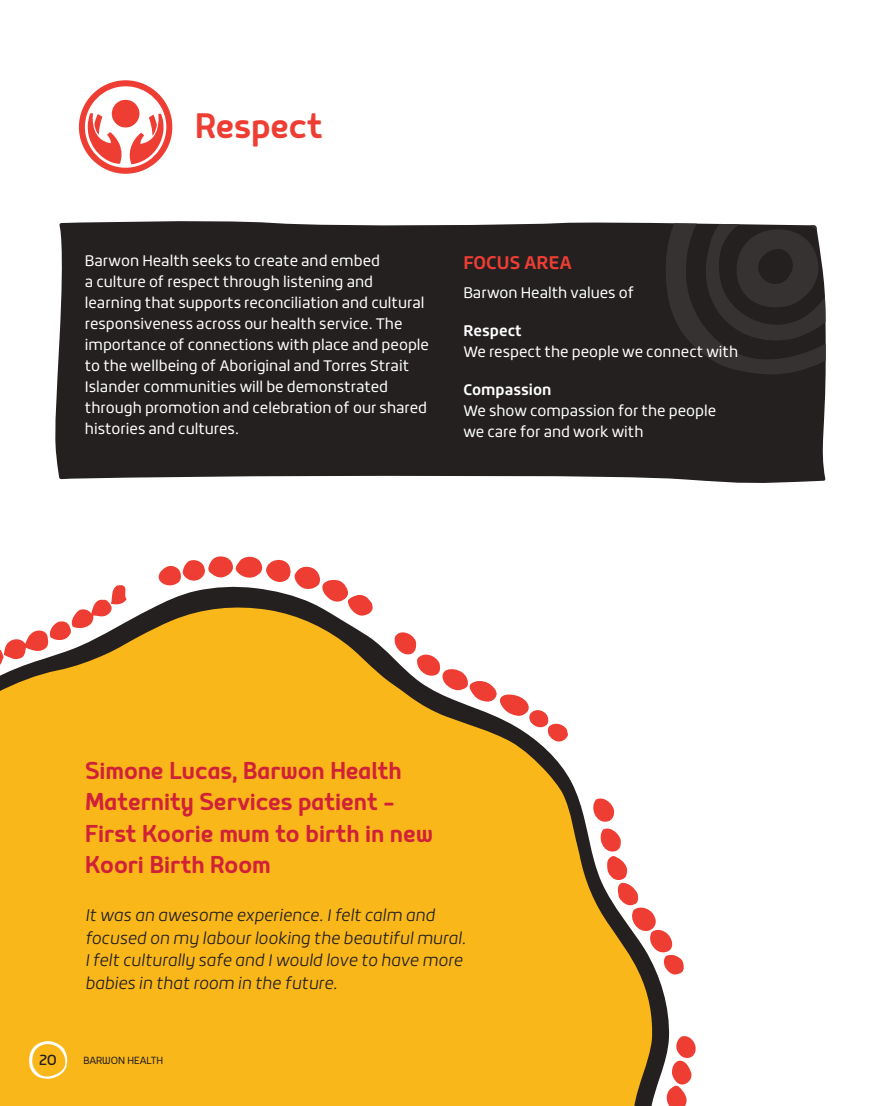
<style>
.page{position:relative;width:893px;height:1106px;background:#fff}
.page>*{position:absolute;margin:0;border:0;box-sizing:border-box;transform-origin:0 0}
.Heading_1{font:43.5px "Mairy Regular 5";color:#ee3e34}
.Heading_1-2{font:30px/31.5px "Mairy Regular 5";color:#d12138}
.Headings_2{font:700 18px "Roihu";color:#ee3e34}
.Highlight{font:18px "Mairy";color:#231f20}
.t1{font:italic 300 16.5px/22.5px "Roihu";color:#231f20}
.Body{font:15px/21px "Roihu";color:#fff}
.Heading_3{font:700 15px "Roihu";color:#fff}
.t2{font:12.75px "Mairy Regular 4";color:#231f20}
</style>
<div class="page">
<hr style="left:892px;top:0;width:1px;height:1106px;background:#ee3e34">
<svg style="left:892px;top:303px;width:1px;height:803px"></svg>
<div style="left:55px;top:221px;width:771px;height:262px;background:#252020"></div>
<svg style="left:664px;top:221px;width:162px;height:153px"></svg>
<svg style="left:79px;top:80px;width:94px;height:94px"></svg>
<svg style="left:0;top:605px;width:670px;height:501px;fill:#f9b71a"></svg>
<svg style="left:664px;top:1033px;width:32px;height:73px"></svg>
<svg style="left:0;top:585px;width:129px;height:85px"></svg>
<svg style="left:589px;top:796px;width:95px;height:178px"></svg>
<svg style="left:393px;top:628px;width:175px;height:115px"></svg>
<svg style="left:157px;top:556px;width:216px;height:61px"></svg>
<svg style="left:29px;top:1040px;width:38px;height:38px"></svg>
<p class="Heading_1" style="left:195px;top:100px;width:129px">Respect</p>
<p class="Body" style="left:85px;top:250px;width:346px">Barwon Health seeks to create and embed<br>a culture of respect through listening and learning that supports reconciliation and cultural responsiveness across our health service. The importance of connections with place and people to the wellbeing of Aboriginal and Torres Strait Islander communities will be demonstrated through promotion and celebration of our shared histories and cultures.</p>
<p class="Headings_2" style="left:463px;top:252px;width:110px">FOCUS AREA</p>
<p class="Body" style="left:463px;top:282px;width:172px">Barwon Health values of</p>
<p class="Heading_3" style="left:463px;top:322px;width:60px">Respect</p>
<p class="Body" style="left:463px;top:341px;width:276px">We respect the people we connect with</p>
<p class="Heading_3" style="left:463px;top:381px;width:90px">Compassion</p>
<p class="Body" style="left:463px;top:400px;width:254px">We show compassion for the people we care for and work with</p>
<p class="Heading_1-2" style="left:85px;top:753px;width:350px">Simone Lucas, Barwon Health<br>Maternity Services patient -<br>First Koorie mum to birth in new<br>Koori Birth Room</p>
<p class="t1" style="left:85px;top:904px;width:382px">It was an awesome experience. I felt calm and focused on my labour looking the beautiful mural.<br>I felt culturally safe and I would love to have more babies in that room in the future.</p>
<p class="Highlight" style="left:39px;top:1049px;width:19px">20</p>
<p class="t2" style="left:83px;top:1052px;width:81px">BARWON HEALTH</p>
</div>
